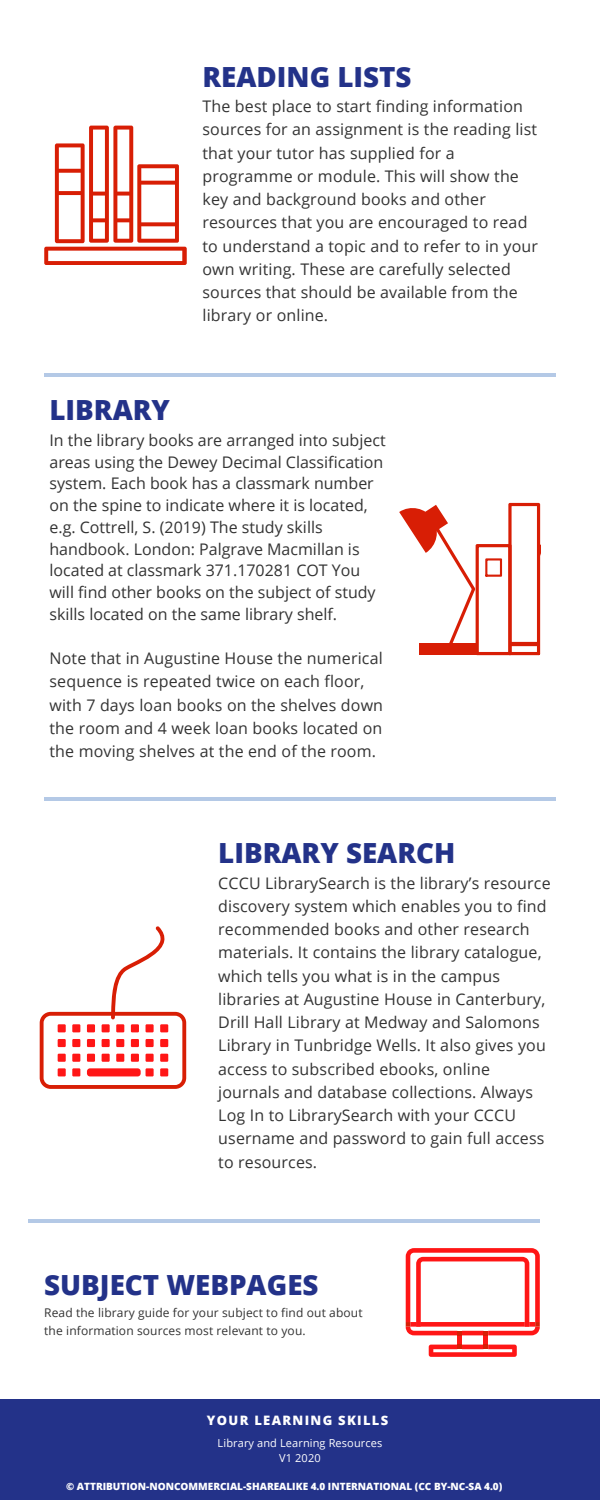
<style>
.page{position:relative;width:600px;height:1500px;background:#fff}
.page>*{position:absolute;margin:0;border:0;box-sizing:border-box;transform-origin:0 0}
.t1{font:800 27.8px "Open Sans";color:#233289}
.t2{font:16px/23.2px "Open Sans";letter-spacing:.01em;color:#333}
.t3{font:800 13px "Open Sans";letter-spacing:.1em;color:#fff}
.t4{font:12px/18px "Open Sans";letter-spacing:.01em;color:#333}
.t5{font:11px "Open Sans";letter-spacing:.01em;color:#fff}
.t6{font:800 10px "Open Sans";color:#fff}
</style>
<div class="page">
<svg style="left:44px;top:126px;width:143px;height:138px"></svg>
<hr style="left:44px;top:373px;width:512px;height:4px;background:#b4c9e6">
<svg style="left:399px;top:503px;width:141px;height:152px"></svg>
<hr style="left:44px;top:797px;width:512px;height:4px;background:#b4c9e6">
<svg style="left:40px;top:926px;width:146px;height:163px"></svg>
<hr style="left:28px;top:1219px;width:512px;height:3px;background:#004aad">
<svg style="left:484px;top:1335px;width:4px;height:10px"></svg>
<div style="left:457px;top:1335px;width:5px;height:10px;background:#ff1616"></div>
<svg style="left:406px;top:1248px;width:134px;height:87px"></svg>
<svg style="left:429px;top:1345px;width:88px;height:12px"></svg>
<div style="left:0;top:1400px;width:600px;height:100px;background:#233289"></div>
<p class="t1" style="left:202px;top:57px;width:211px">READING LISTS</p>
<p class="t2" style="left:202px;top:94px;width:337px">The best place to start finding information sources for an assignment is the reading list that your tutor has supplied for a programme or module. This will show the key and background books and other resources that you are encouraged to read to understand a topic and to refer to in your own writing. These are carefully selected sources that should be available from the library or online.</p>
<p class="t1" style="left:50px;top:390px;width:122px">LIBRARY</p>
<p class="t2" style="left:50px;top:429px;width:338px;line-height:21.8px">In the library books are arranged into subject areas using the Dewey Decimal Classification system. Each book has a classmark number on the spine to indicate where it is located, e.g. Cottrell, S. (2019) The study skills handbook. London: Palgrave Macmillan is located at classmark 371.170281 COT You will find other books on the subject of study skills located on the same library shelf.</p>
<p class="t2" style="left:50px;top:646px;width:335px">Note that in Augustine House the numerical sequence is repeated twice on each floor, with 7 days loan books on the shelves down the room and 4 week loan books located on the moving shelves at the end of the room.</p>
<p class="t1" style="left:218px;top:833px;width:239px">LIBRARY SEARCH</p>
<p class="t2" style="left:218px;top:871px;width:334px">CCCU LibrarySearch is the library’s resource discovery system which enables you to find recommended books and other research materials. It contains the library catalogue, which tells you what is in the campus libraries at Augustine House in Canterbury, Drill Hall Library at Medway and Salomons Library in Tunbridge Wells. It also gives you access to subscribed ebooks, online journals and database collections. Always Log In to LibrarySearch with your CCCU username and password to gain full access to resources.</p>
<p class="t1" style="left:44px;top:1265px;width:276px">SUBJECT WEBPAGES</p>
<p class="t4" style="left:44px;top:1303px;width:320px">Read the library guide for your subject to find out about the information sources most relevant to you.</p>
<p class="t3" style="left:207px;top:1411px;width:183px">YOUR LEARNING SKILLS</p>
<p class="t5" style="left:218px;top:1435px;width:166px">Library and Learning Resources</p>
<p class="t5" style="left:279px;top:1451px;width:43px">V1 2020</p>
<p class="t6" style="left:66px;top:1479px;width:438px">© ATTRIBUTION-NONCOMMERCIAL-SHAREALIKE 4.0 INTERNATIONAL (CC BY-NC-SA 4.0)</p>
</div>
